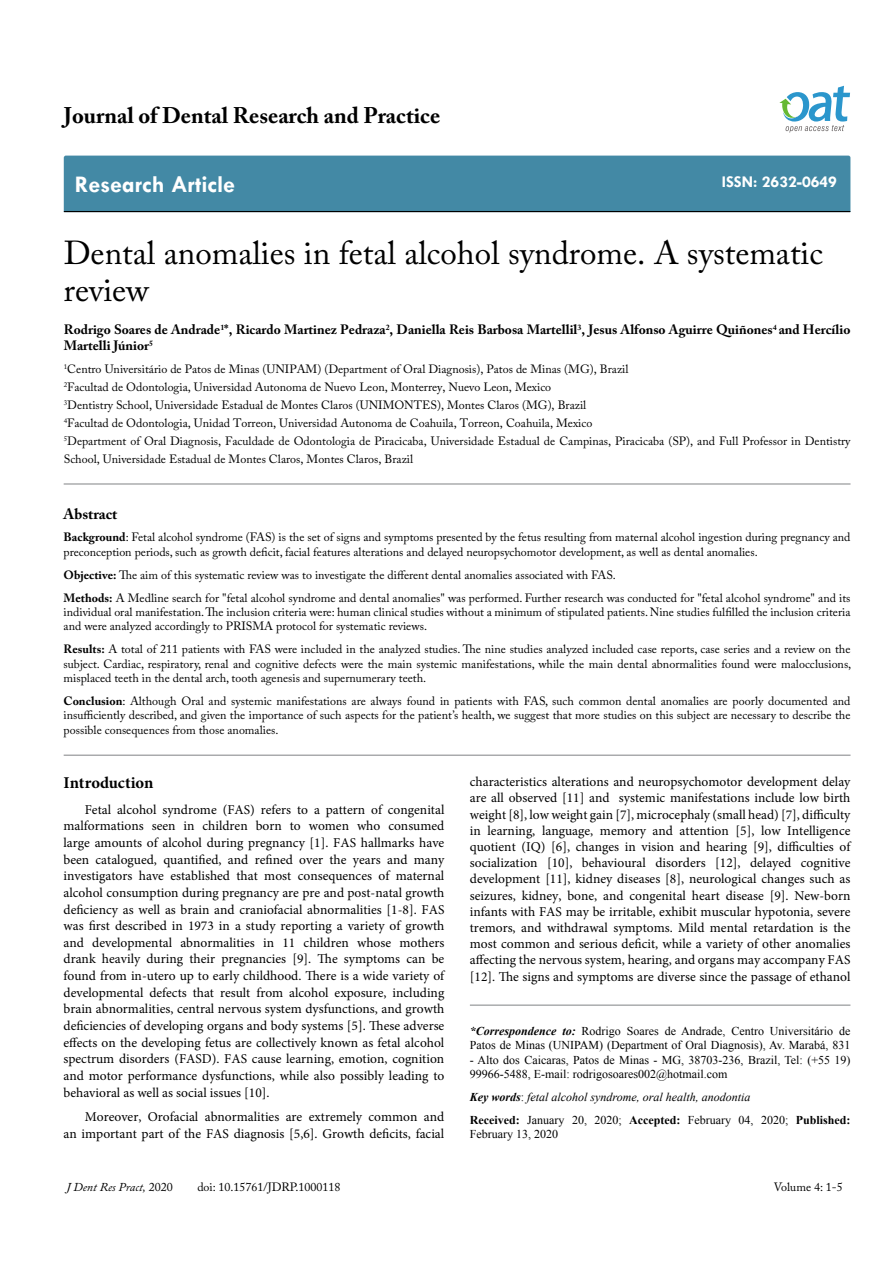
<style>
.page{position:relative;width:893px;height:1263px;background:#fff}
.page>*{position:absolute;margin:0;border:0;box-sizing:border-box;transform-origin:0 0}
.t1{font:33px/37.5px "Adobe Caslon Pro";color:#000}
.t2{font:700 24px "Tw Cen";color:#fff}
.t3{font:700 22.5px "Adobe Caslon Pro";color:#000}
.t4{font:700 16.5px "Tw Cen";color:#fff}
.t5{font:700 16.5px "Minion Pro";letter-spacing:-.005em;color:#000}
.t6{font:700 15px "Adobe Caslon Pro";color:#000}
.t7{font:13.5px/16.6px "Minion Pro";color:#000;text-align:justify}
.t8{font:700 13.5px/16.2px "Adobe Caslon Pro";color:#000}
.t9{font:12px/14.4px "Adobe Caslon Pro";color:#000}
.t10{font:12px/14.4px "Times New Roman";color:#000}
.t11{font:italic 12px/23px "Times New Roman";color:#000}
.t12{font:italic 12px "Adobe Caslon Pro";color:#000}
.s1{font-weight:700}
.s2{font-style:normal}
.s3{font-weight:700;font-style:italic}
.s4{font-weight:700;font-style:normal}
</style>
<div class="page">
<div style="left:64px;top:156px;width:786px;height:55px;background:#4389a5"></div>
<hr style="left:64px;top:211px;width:786px;height:1px;background:#000">
<svg style="left:779px;top:86px;width:71px;height:47px"></svg>
<hr style="left:64px;top:755px;width:786px;height:1px;background:#808285">
<hr style="left:64px;top:484px;width:786px;height:1px;background:#808285">
<hr style="left:470px;top:1005px;width:380px;height:1px;background:#808285">
<h3 class="t3" style="left:64px;top:102px;width:378px">Journal of Dental Research and Practice</h3>
<h2 class="t2" style="left:75px;top:170px;width:162px">Research Article</h2>
<h3 class="t4" style="left:722px;top:172px;width:117px">ISSN: 2632-0649</h3>
<h1 class="t1" style="left:64px;top:233px;width:761px">Dental anomalies in fetal alcohol syndrome. A systematic review</h1>
<p class="t8" style="left:64px;top:321px;width:788px">Rodrigo Soares de Andrade<sup>1</sup>*, Ricardo Martinez Pedraza<sup>2</sup>, Daniella Reis Barbosa Martellil<sup>3</sup>, Jesus Alfonso Aguirre Quiñones<sup>4</sup> and Hercílio<br>Martelli Júnior<sup>5</sup></p>
<p class="t9" style="left:64px;top:359px;width:788px;line-height:18px"><sup>1</sup>Centro Universitário de Patos de Minas (UNIPAM) (Department of Oral Diagnosis), Patos de Minas (MG), Brazil<br><sup>2</sup>Facultad de Odontologia, Universidad Autonoma de Nuevo Leon, Monterrey, Nuevo Leon, Mexico<br><sup>3</sup>Dentistry School, Universidade Estadual de Montes Claros (UNIMONTES), Montes Claros (MG), Brazil<br><sup>4</sup>Facultad de Odontologia, Unidad Torreon, Universidad Autonoma de Coahuila, Torreon, Coahuila, Mexico<br><sup>5</sup>Department of Oral Diagnosis, Faculdade de Odontologia de Piracicaba, Universidade Estadual de Campinas, Piracicaba (SP), and Full Professor in Dentistry School, Universidade Estadual de Montes Claros, Montes Claros, Brazil</p>
<p class="t6" style="left:64px;top:505px;width:55px">Abstract</p>
<p class="t9" style="left:64px;top:530px;width:788px"><span class="s1">Background</span>: Fetal alcohol syndrome (FAS) is the set of signs and symptoms presented by the fetus resulting from maternal alcohol ingestion during pregnancy and preconception periods, such as growth deficit, facial features alterations and delayed neuropsychomotor development, as well as dental anomalies.</p>
<p class="t9" style="left:64px;top:563px;width:788px;line-height:23px"><span class="s1">Objective:</span> The aim of this systematic review was to investigate the different dental anomalies associated with FAS.<br><span class="s1">Methods:</span> A Medline search for "fetal alcohol syndrome and dental anomalies" was performed. Further research was conducted for "fetal alcohol syndrome" and its</p>
<p class="t9" style="left:64px;top:605px;width:788px">individual oral manifestation. The inclusion criteria were: human clinical studies without a minimum of stipulated patients. Nine studies fulfilled the inclusion criteria and were analyzed accordingly to PRISMA protocol for systematic reviews.</p>
<p class="t9" style="left:64px;top:642px;width:789px;text-align:justify"><span class="s1">Results:</span> A total of 211 patients with FAS were included in the analyzed studies. The nine studies analyzed included case reports, case series and a review on the subject. Cardiac, respiratory, renal and cognitive defects were the main systemic manifestations, while the main dental abnormalities found were malocclusions, misplaced teeth in the dental arch, tooth agenesis and supernumerary teeth.</p>
<p class="t9" style="left:64px;top:694px;width:788px;text-align:justify"><span class="s1">Conclusion</span>: Although Oral and systemic manifestations are always found in patients with FAS, such common dental anomalies are poorly documented and insufficiently described, and given the importance of such aspects for the patient’s health, we suggest that more studies on this subject are necessary to describe the possible consequences from those anomalies.</p>
<h3 class="t5" style="left:64px;top:771px;width:91px">Introduction</h3>
<p class="t7" style="left:64px;top:801px;width:382px;text-indent:21px">Fetal alcohol syndrome (FAS) refers to a pattern of congenital malformations seen in children born to women who consumed large amounts of alcohol during pregnancy [1]. FAS hallmarks have been catalogued, quantified, and refined over the years and many investigators have established that most consequences of maternal alcohol consumption during pregnancy are pre and post-natal growth deficiency as well as brain and craniofacial abnormalities [1-8]. FAS was first described in 1973 in a study reporting a variety of growth and developmental abnormalities in 11 children whose mothers drank heavily during their pregnancies [9]. The symptoms can be found from in-utero up to early childhood. There is a wide variety of developmental defects that result from alcohol exposure, including brain abnormalities, central nervous system dysfunctions, and growth deficiencies of developing organs and body systems [5]. These adverse effects on the developing fetus are collectively known as fetal alcohol spectrum disorders (FASD). FAS cause learning, emotion, cognition and motor performance dysfunctions, while also possibly leading to behavioral as well as social issues [10].</p>
<p class="t7" style="left:64px;top:1109px;width:382px;line-height:16.2px;text-align:right">Moreover, Orofacial abnormalities are extremely common and<br>an important part of the FAS diagnosis [5,6]. Growth deficits, facial</p>
<p class="t12" style="left:67px;top:1180px;width:108px">J Dent Res Pract, <span class="s2">2020</span></p>
<p class="t9" style="left:197px;top:1180px;width:145px">doi: 10.15761/JDRP.1000118</p>
<p class="t7" style="left:470px;top:774px;width:382px;line-height:16.2px">characteristics alterations and neuropsychomotor development delay are all observed [11] and systemic manifestations include low birth weight [8], low weight gain [7], microcephaly (small head) [7], difficulty in learning, language, memory and attention [5], low Intelligence quotient (IQ) [6], changes in vision and hearing [9], difficulties of socialization [10], behavioural disorders [12], delayed cognitive development [11], kidney diseases [8], neurological changes such as seizures, kidney, bone, and congenital heart disease [9]. New-born infants with FAS may be irritable, exhibit muscular hypotonia, severe tremors, and withdrawal symptoms. Mild mental retardation is the most common and serious deficit, while a variety of other anomalies affecting the nervous system, hearing, and organs may accompany FAS [12]. The signs and symptoms are diverse since the passage of ethanol</p>
<p class="t10" style="left:470px;top:1023px;width:382px"><span class="s3">*Correspondence to:</span> Rodrigo Soares de Andrade, Centro Universitário de<br>Patos de Minas (UNIPAM) (Department of Oral Diagnosis), Av. Marabá, 831</p>
<p class="t10" style="left:470px;top:1052px;width:382px">- Alto dos Caicaras, Patos de Minas - MG, 38703-236, Brazil, Tel: (+55 19)<br>99966-5488, E-mail: rodrigosoares002@hotmail.com</p>
<p class="t11" style="left:470px;top:1085px;width:382px"><span class="s1">Key words</span><span class="s2">:</span> fetal alcohol syndrome, oral health, anodontia<br><span class="s4">Received:</span> <span class="s2">January 20, 2020;</span> <span class="s4">Accepted:</span> <span class="s2">February 04, 2020;</span> <span class="s4">Published:</span></p>
<p class="t10" style="left:470px;top:1127px;width:90px">February 13, 2020</p>
<p class="t9" style="left:774px;top:1180px;width:71px">Volume 4: 1-5</p>
</div>
